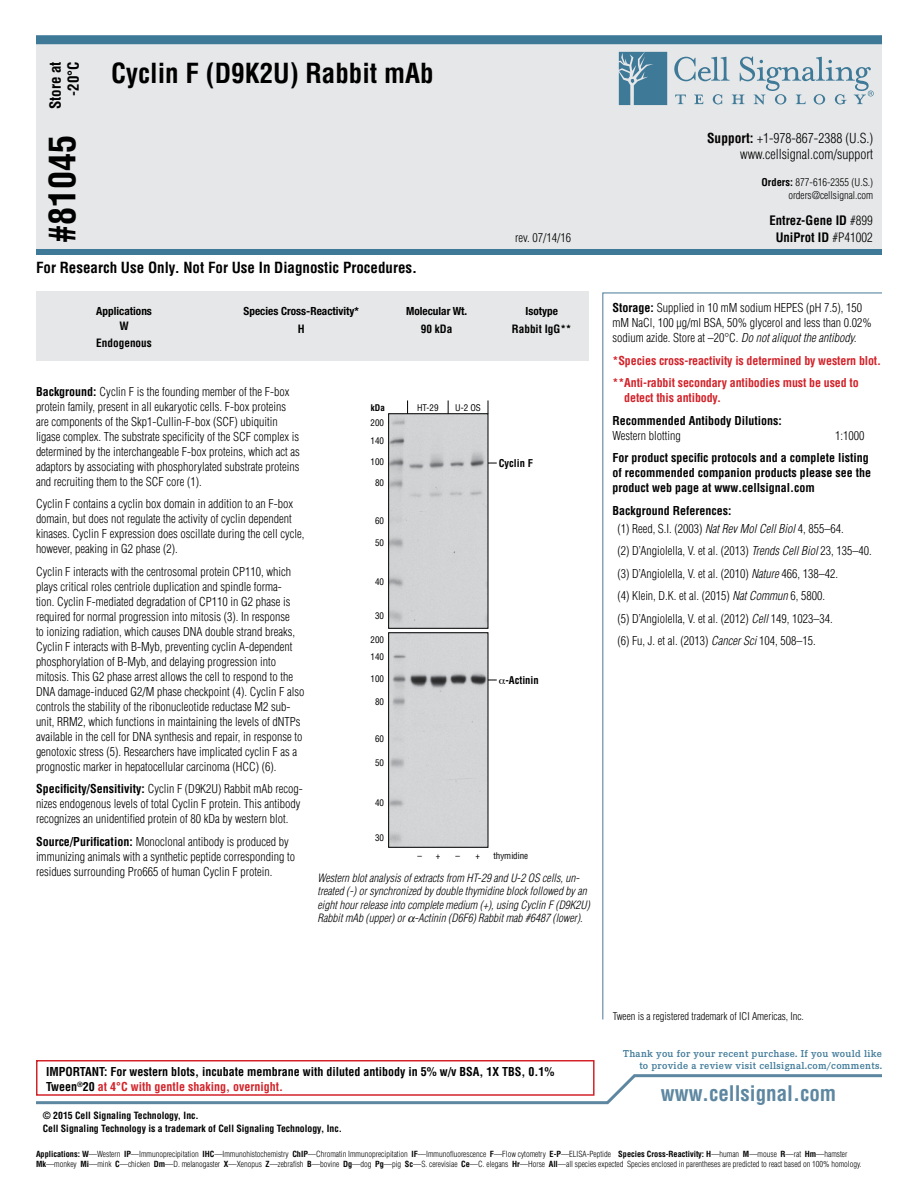
<style>
.page{position:relative;width:918px;height:1188px;background:#fff}
.page>*{position:absolute;margin:0;border:0;box-sizing:border-box;transform-origin:0 0}
.t1{font:700 condensed 36px "Helvetica";color:#000}
.t2{font:700 condensed 27px "Helvetica";color:#000}
.t3{font:700 condensed 21px "Helvetica";color:#5d87a1}
.t4{font:700 condensed 15px/18px "Helvetica";color:#000;text-align:right}
.t5{font:300 condensed 13.5px/16.2px "Helvetica";color:#000;text-align:right}
.t6{font:700 condensed 12.75px "Helvetica";color:#000}
.t7{font:300 condensed 12px/15px "Helvetica";color:#000}
.t8{font:700 condensed 12px/15px "Helvetica";color:#000}
.t9{font:700 condensed 12px/22.5px "Helvetica";letter-spacing:-.01em;color:#d2232a}
.t10{font:italic 300 condensed 11.25px/13.5px "Helvetica";color:#000}
.t11{font:700 condensed 11.25px "Helvetica Neue LTW1 G";color:#000}
.t12{font:700 condensed 11.25px "Helvetica";color:#000}
.t13{font:300 condensed 10.5px/12.6px "Helvetica";color:#000;text-align:right}
.t14{font:600 10.5px/12px "Corporate E Pro";letter-spacing:.025em;color:#3e7998;text-align:right}
.t15{font:700 condensed 10.5px "Helvetica";color:#000}
.t16{font:700 condensed 9.75px "Helvetica";color:#000}
.t17{font:condensed 9px/18.3px "Helvetica";color:#000}
.t18{font:700 condensed 9px "Helvetica";color:#000}
.t19{font:300 condensed 8.25px/9.9px "Helvetica";color:#000}
.s1{font-weight:700}
.s2{font-weight:300}
.s3{font-style:italic}
.s4{color:#d2232a}
</style>
<div class="page">
<div style="left:36px;top:43px;width:846px;height:210px;background:#e6e7e8"></div>
<div style="left:36px;top:249px;width:846px;height:6px;background:#3e7998"></div>
<div style="left:36px;top:35px;width:846px;height:9px;background:#3e7998"></div>
<svg style="left:36px;top:1074px;width:846px;height:31px"></svg>
<svg style="left:619px;top:52px;width:48px;height:53px;background:#5588a3"></svg>
<svg style="left:674px;top:57px;width:200px;height:47px"></svg>
<div style="left:36px;top:291px;width:552px;height:70px;background:#e6e7e8"></div>
<div style="left:36px;top:1060px;width:559px;height:36px;border:2px solid #d2232a"></div>
<svg style="left:602px;top:292px;width:280px;height:728px"></svg>
<svg style="left:408px;top:400px;width:89px;height:448px"></svg>
<img style="left:390px;top:634px;width:96px;height:212px">
<img style="left:390px;top:415px;width:96px;height:212px">
<svg style="left:407px;top:400px;width:1px;height:13px"></svg>
<svg style="left:448px;top:400px;width:1px;height:13px"></svg>
<svg style="left:488px;top:400px;width:1px;height:14px"></svg>
<div style="left:388px;top:413px;width:100px;height:216px;border:1px solid #000"></div>
<div style="left:388px;top:632px;width:100px;height:216px;border:1px solid #000"></div>
<svg style="left:488px;top:679px;width:9px;height:5px"></svg>
<p class="t4" style="left:46px;top:109px;width:49px;rotate:-90deg">Store at -20°C</p>
<h1 class="t1" style="left:40px;top:243px;width:109px;rotate:-90deg">#81045</h1>
<h2 class="t2" style="left:111px;top:57px;width:324px">Cyclin F (D9K2U) Rabbit mAb</h2>
<p class="t4" style="left:36px;top:258px;width:383px">For Research Use Only. Not For Use In Diagnostic Procedures.</p>
<p class="t7" style="left:515px;top:230px;width:57px">rev. 07/14/16</p>
<p class="t11" style="left:96px;top:304px;width:57px">Applications</p>
<p class="t11" style="left:244px;top:304px;width:117px">Species Cross-Reactivity*</p>
<p class="t11" style="left:406px;top:304px;width:63px">Molecular Wt.</p>
<p class="t11" style="left:526px;top:305px;width:34px">Isotype</p>
<p class="t12" style="left:119px;top:319px;width:11px">W</p>
<p class="t12" style="left:298px;top:322px;width:8px">H</p>
<p class="t12" style="left:421px;top:322px;width:33px">90 kDa</p>
<p class="t12" style="left:512px;top:322px;width:61px">Rabbit IgG**</p>
<p class="t12" style="left:96px;top:335px;width:57px">Endogenous</p>
<p class="t7" style="left:36px;top:384px;width:265px"><span class="s1">Background:</span> Cyclin F is the founding member of the F-box protein family, present in all eukaryotic cells. F-box proteins are components of the Skp1-Cullin-F-box (SCF) ubiquitin ligase complex. The substrate specificity of the SCF complex is determined by the interchangeable F-box proteins, which act as adaptors by associating with phosphorylated substrate proteins and recruiting them to the SCF core (1).</p>
<p class="t7" style="left:36px;top:496px;width:270px">Cyclin F contains a cyclin box domain in addition to an F-box domain, but does not regulate the activity of cyclin dependent kinases. Cyclin F expression does oscillate during the cell cycle, however, peaking in G2 phase (2).</p>
<p class="t7" style="left:36px;top:564px;width:270px">Cyclin F interacts with the centrosomal protein CP110, which plays critical roles centriole duplication and spindle forma-<br>tion. Cyclin F-mediated degradation of CP110 in G2 phase is required for normal progression into mitosis (3). In response<br>to ionizing radiation, which causes DNA double strand breaks, Cyclin F interacts with B-Myb, preventing cyclin A-dependent phosphorylation of B-Myb, and delaying progression into mitosis. This G2 phase arrest allows the cell to respond to the DNA damage-induced G2/M phase checkpoint (4). Cyclin F also controls the stability of the ribonucleotide reductase M2 sub&shy;unit, RRM2, which functions in maintaining the levels of dNTPs available in the cell for DNA synthesis and repair, in response to genotoxic stress (5). Researchers have implicated cyclin F as a prognostic marker in hepatocellular carcinoma (HCC) (6).</p>
<p class="t7" style="left:36px;top:781px;width:268px"><span class="s1">Specificity/Sensitivity:</span> Cyclin F (D9K2U) Rabbit mAb recog&shy;nizes endogenous levels of total Cyclin F protein. This antibody recognizes an unidentified protein of 80 kDa by western blot.</p>
<p class="t7" style="left:36px;top:834px;width:261px"><span class="s1">Source/Purification:</span> Monoclonal antibody is produced by immunizing animals with a synthetic peptide corresponding to residues surrounding Pro665 of human Cyclin F protein.</p>
<p class="t17" style="left:455px;top:399px;width:27px">U-2 OS</p>
<p class="t18" style="left:371px;top:402px;width:15px">kDa</p>
<p class="t17" style="left:417px;top:399px;width:23px">HT-29</p>
<p class="t17" style="left:371px;top:413px;width:15px">200<br>140</p>
<p class="t17" style="left:371px;top:453px;width:15px">100</p>
<p class="t17" style="left:375px;top:474px;width:10px">80</p>
<p class="t17" style="left:375px;top:512px;width:10px">60</p>
<p class="t17" style="left:375px;top:533px;width:10px">50</p>
<p class="t17" style="left:375px;top:572px;width:10px">40</p>
<p class="t17" style="left:375px;top:607px;width:10px">30</p>
<p class="t17" style="left:371px;top:631px;width:15px;line-height:16.8px">200<br>140</p>
<p class="t17" style="left:371px;top:670px;width:15px">100</p>
<p class="t17" style="left:375px;top:692px;width:10px">80</p>
<p class="t17" style="left:375px;top:730px;width:10px">60</p>
<p class="t17" style="left:375px;top:754px;width:10px">50</p>
<p class="t17" style="left:375px;top:793px;width:10px">40</p>
<p class="t17" style="left:375px;top:829px;width:10px">30</p>
<p class="t15" style="left:499px;top:456px;width:36px">Cyclin F</p>
<p class="t15" style="left:505px;top:673px;width:35px">-Actinin</p>
<p class="t17" style="left:493px;top:847px;width:36px">thymidine</p>
<p class="t17" style="left:417px;top:846px;width:24px">– +</p>
<p class="t17" style="left:456px;top:846px;width:26px">– +</p>
<p class="t10" style="left:318px;top:871px;width:274px">Western blot analysis of extracts from HT-29 and U-2 OS cells, un&shy;treated (-) or synchronized by double thymidine block followed by an eight hour release into complete medium (+), using Cyclin F (D9K2U)<br>Rabbit mAb (upper) or -Actinin (D6F6) Rabbit mab #6487 (lower).</p>
<p class="t5" style="left:707px;top:130px;width:168px"><span class="s1">Support:</span> +1-978-867-2388 (U.S.) www.cellsignal.com/support</p>
<p class="t13" style="left:762px;top:176px;width:113px"><span class="s1">Orders:</span> 877-616-2355 (U.S.) orders@cellsignal.com</p>
<p class="t6" style="left:769px;top:213px;width:105px">Entrez-Gene ID <span class="s2">#899</span></p>
<p class="t6" style="left:776px;top:229px;width:99px">UniProt ID <span class="s2">#P41002</span></p>
<p class="t7" style="left:613px;top:300px;width:261px"><span class="s1">Storage:</span> Supplied in 10 mM sodium HEPES (pH 7.5), 150 mM NaCl, 100 µg/ml BSA, 50% glycerol and less than 0.02% sodium azide. Store at –20°C. <span class="s3">Do not aliquot the antibody.</span></p>
<p class="t9" style="left:613px;top:349px;width:270px">*Species cross-reactivity is determined by western blot. **Anti-rabbit secondary antibodies must be used to</p>
<p class="t9" style="left:624px;top:386px;width:98px">detect this antibody.</p>
<p class="t8" style="left:613px;top:413px;width:171px">Recommended Antibody Dilutions:</p>
<p class="t7" style="left:613px;top:428px;width:70px">Western blotting</p>
<p class="t7" style="left:835px;top:428px;width:31px">1:1000</p>
<p class="t8" style="left:613px;top:450px;width:260px">For product specific protocols and a complete listing of recommended companion products please see the product web page at www.cellsignal.com</p>
<p class="t7" style="left:617px;top:501px;width:228px;line-height:18px;text-indent:-5px"><span class="s1">Background References:<br></span>(1) Reed, S.I. (2003) <span class="s3">Nat Rev Mol Cell Biol</span> 4, 855–64.</p>
<p class="t7" style="left:617px;top:539px;width:256px;line-height:22.5px">(2) D’Angiolella, V. et al. (2013) <span class="s3">Trends Cell Biol</span> 23, 135–40. (3) D’Angiolella, V. et al. (2010) <span class="s3">Nature</span> 466, 138–42.<br>(4) Klein, D.K. et al. (2015) <span class="s3">Nat Commun</span> 6, 5800.<br>(5) D’Angiolella, V. et al. (2012) <span class="s3">Cell</span> 149, 1023–34.<br>(6) Fu, J. et al. (2013) <span class="s3">Cancer Sci</span> 104, 508–15.</p>
<p class="t8" style="left:46px;top:1064px;width:510px">IMPORTANT: For western blots, incubate membrane with diluted antibody in 5% w/v BSA, 1X TBS, 0.1%<br>Tween<sup>®</sup>20 <span class="s4">at 4°C with gentle shaking, overnight.</span></p>
<p class="t16" style="left:43px;top:1109px;width:158px">© 2015 Cell Signaling Technology, Inc.</p>
<p class="t16" style="left:43px;top:1122px;width:301px">Cell Signaling Technology is a trademark of Cell Signaling Technology, Inc.</p>
<p class="t13" style="left:613px;top:1009px;width:193px">Tween is a registered trademark of ICI Americas, Inc.</p>
<p class="t14" style="left:623px;top:1047px;width:260px">Thank you for your recent purchase. If you would like to provide a review visit cellsignal.com/comments.</p>
<h3 class="t3" style="left:661px;top:1080px;width:177px">www.cellsignal.com</h3>
<p class="t19" style="left:36px;top:1149px;width:827px"><span class="s1">Applications: W</span>—Western <span class="s1">IP</span>—Immunoprecipitation <span class="s1">IHC</span>—Immunohistochemistry <span class="s1">ChIP</span>—Chromatin Immunoprecipitation <span class="s1">IF</span>—Immunofluorescence <span class="s1">F</span>—Flow cytometry <span class="s1">E-P</span>—ELISA-Peptide <span class="s1">Species Cross-Reactivity: H</span>—human <span class="s1">M</span>—mouse <span class="s1">R</span>—rat <span class="s1">Hm</span>—hamster<br><span class="s1">Mk</span>—monkey <span class="s1">Mi</span>—mink <span class="s1">C</span>—chicken <span class="s1">Dm</span>—D. melanogaster <span class="s1">X</span>—Xenopus <span class="s1">Z</span>—zebrafish <span class="s1">B</span>—bovine <span class="s1">Dg</span>—dog <span class="s1">Pg</span>—pig <span class="s1">Sc</span>—S. cerevisiae <span class="s1">Ce</span>—C. elegans <span class="s1">Hr</span>—Horse <span class="s1">All</span>—all species expected Species enclosed in parentheses are predicted to react based on 100% homology.</p>
</div>
